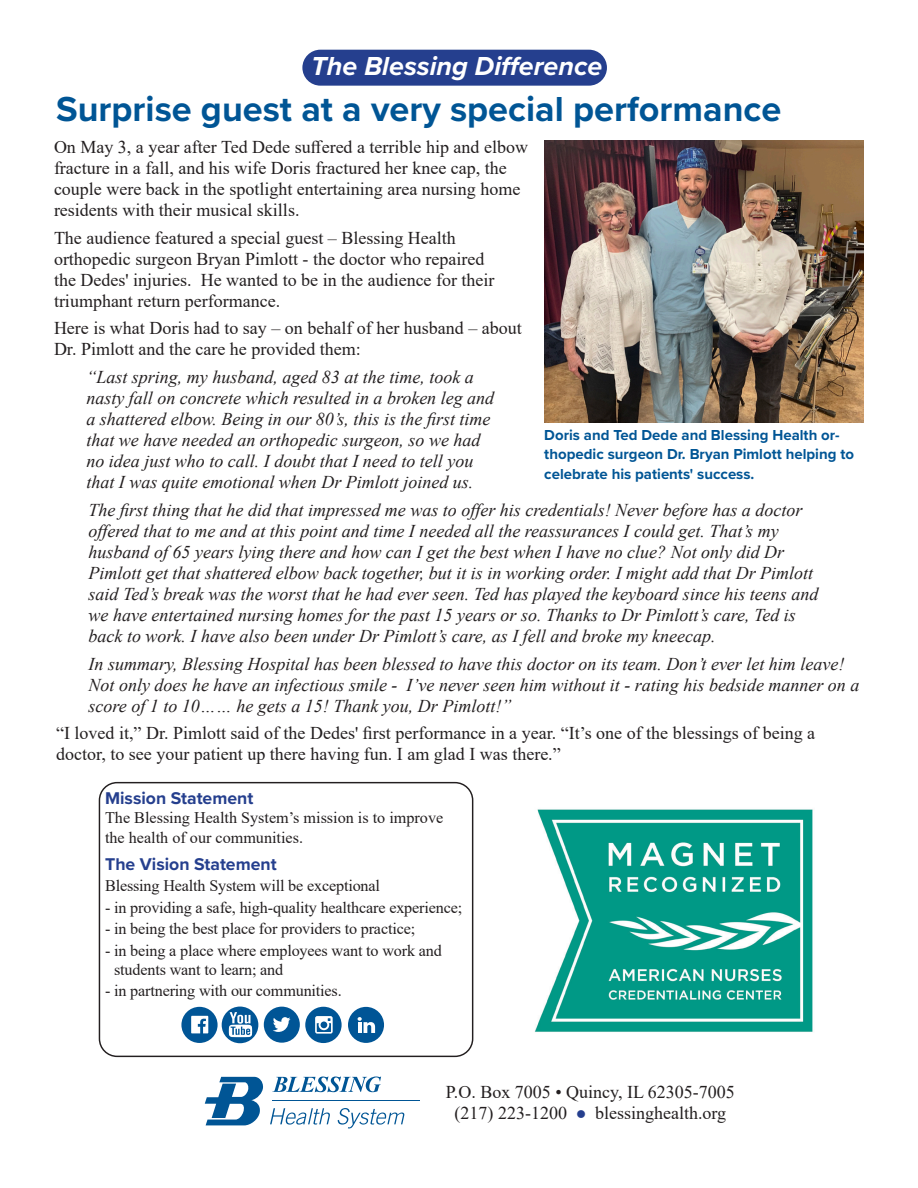
<style>
.page{position:relative;width:918px;height:1188px;background:#fff}
.page>*{position:absolute;margin:0;border:0;box-sizing:border-box;transform-origin:0 0}
.t1{font:700 36px "Proxima Nova";color:#005595}
.t2{font:italic 700 27px "Proxima Nova";color:#fff}
.Normal__Web{font:italic 18px/21px "Times New Roman";color:#231f20}
.Normal__Web-2{font:18px/21px "Times New Roman";color:#231f20}
.t3{font:700 17.7px "Proxima Nova";color:#253f8e}
.t4{font:16.2px/19px "Times New Roman";letter-spacing:-.01em;color:#231f20}
.t5{font:700 15px/19.5px "Proxima Nova";color:#005595}
.s1{color:#253f8e}
</style>
<div class="page">
<hr style="left:917px;top:0;width:1px;height:168px;background:#253f8e">
<div style="left:302px;top:50px;width:305px;height:36px;background:#253f8e;border-radius:18px"></div>
<svg style="left:205px;top:1077px;width:58px;height:48px"></svg>
<svg style="left:272px;top:1077px;width:109px;height:15px"></svg>
<hr style="left:272px;top:1100px;width:147px;height:1px;background:#005595">
<svg style="left:270px;top:1108px;width:60px;height:17px"></svg>
<svg style="left:338px;top:1108px;width:66px;height:20px"></svg>
<div style="left:222px;top:1007px;width:36px;height:36px;background:#005596;border-radius:50%"></div>
<svg style="left:229px;top:1012px;width:23px;height:25px"></svg>
<div style="left:305px;top:1007px;width:37px;height:36px;background:#005596;border-radius:50%"></div>
<svg style="left:315px;top:1016px;width:18px;height:18px"></svg>
<svg style="left:181px;top:1007px;width:37px;height:36px"></svg>
<div style="left:264px;top:1007px;width:36px;height:36px;background:#005596;border-radius:50%"></div>
<svg style="left:273px;top:1017px;width:17px;height:15px"></svg>
<div style="left:348px;top:1007px;width:36px;height:36px;background:#005596;border-radius:50%"></div>
<svg style="left:358px;top:1017px;width:17px;height:16px"></svg>
<div style="left:99px;top:782px;width:374px;height:275px;border:1px solid #231f20;border-radius:18px"></div>
<img style="left:545px;top:140px;width:319px;height:283px">
<img style="left:534px;top:809px;width:279px;height:223px">
<p class="t2" style="left:311px;top:46px;width:293px">The Blessing Difference</p>
<p class="t1" style="left:56px;top:82px;width:727px">Surprise guest at a very special performance</p>
<p class="Normal__Web-2" style="left:54px;top:136px;width:476px">On May 3, a year after Ted Dede suffered a terrible hip and elbow fracture in a fall, and his wife Doris fractured her knee cap, the couple were back in the spotlight entertaining area nursing home residents with their musical skills.</p>
<p class="Normal__Web-2" style="left:54px;top:227px;width:442px">The audience featured a special guest – Blessing Health orthopedic surgeon Bryan Pimlott - the doctor who repaired the Dedes' injuries. He wanted to be in the audience for their triumphant return performance.</p>
<p class="Normal__Web-2" style="left:54px;top:317px;width:469px">Here is what Doris had to say – on behalf of her husband – about<br>Dr. Pimlott and the care he provided them:</p>
<p class="Normal__Web" style="left:86px;top:366px;width:409px">“Last spring, my husband, aged 83 at the time, took a nasty fall on concrete which resulted in a broken leg and a shattered elbow. Being in our 80’s, this is the first time that we have needed an orthopedic surgeon, so we had no idea just who to call. I doubt that I need to tell you that I was quite emotional when Dr Pimlott joined us.</p>
<p class="t5" style="left:544px;top:424px;width:311px">Doris and Ted Dede and Blessing Health or&shy;thopedic surgeon Dr. Bryan Pimlott helping to celebrate his patients' success.</p>
<p class="Normal__Web" style="left:89px;top:499px;width:731px">The first thing that he did that impressed me was to offer his credentials! Never before has a doctor offered that to me and at this point and time I needed all the reassurances I could get. That’s my husband of 65 years lying there and how can I get the best when I have no clue? Not only did Dr Pimlott get that shattered elbow back together, but it is in working order. I might add that Dr Pimlott said Ted’s break was the worst that he had ever seen. Ted has played the keyboard since his teens and we have entertained nursing homes for the past 15 years or so. Thanks to Dr Pimlott’s care, Ted is back to work. I have also been under Dr Pimlott’s care, as I fell and broke my kneecap.</p>
<p class="Normal__Web" style="left:89px;top:653px;width:772px">In summary, Blessing Hospital has been blessed to have this doctor on its team. Don’t ever let him leave!<br>Not only does he have an infectious smile - I’ve never seen him without it - rating his bedside manner on a score of 1 to 10…… he gets a 15! Thank you, Dr Pimlott!”</p>
<p class="Normal__Web-2" style="left:56px;top:722px;width:761px">“I loved it,” Dr. Pimlott said of the Dedes' first performance in a year. “It’s one of the blessings of being a doctor, to see your patient up there having fun. I am glad I was there.”</p>
<p class="t3" style="left:105px;top:785px;width:150px">Mission Statement</p>
<p class="t4" style="left:105px;top:808px;width:340px">The Blessing Health System’s mission is to improve the health of our communities.</p>
<p class="t3" style="left:105px;top:851px;width:173px">The Vision Statement</p>
<p class="t4" style="left:105px;top:876px;width:276px">Blessing Health System will be exceptional</p>
<p class="t4" style="left:105px;top:897px;width:359px">- in providing a safe, high-quality healthcare experience;</p>
<p class="t4" style="left:105px;top:919px;width:312px">- in being the best place for providers to practice;</p>
<p class="t4" style="left:114px;top:940px;width:329px;text-indent:-9px">- in being a place where employees want to work and students want to learn; and</p>
<p class="t4" style="left:105px;top:981px;width:238px">- in partnering with our communities.</p>
<p class="Normal__Web-2" style="left:446px;top:1081px;width:290px">P.O. Box 7005 • Quincy, IL 62305-7005</p>
<p class="Normal__Web-2" style="left:455px;top:1102px;width:273px">(217) 223-1200 <span class="s1">●</span> blessinghealth.org</p>
</div>
